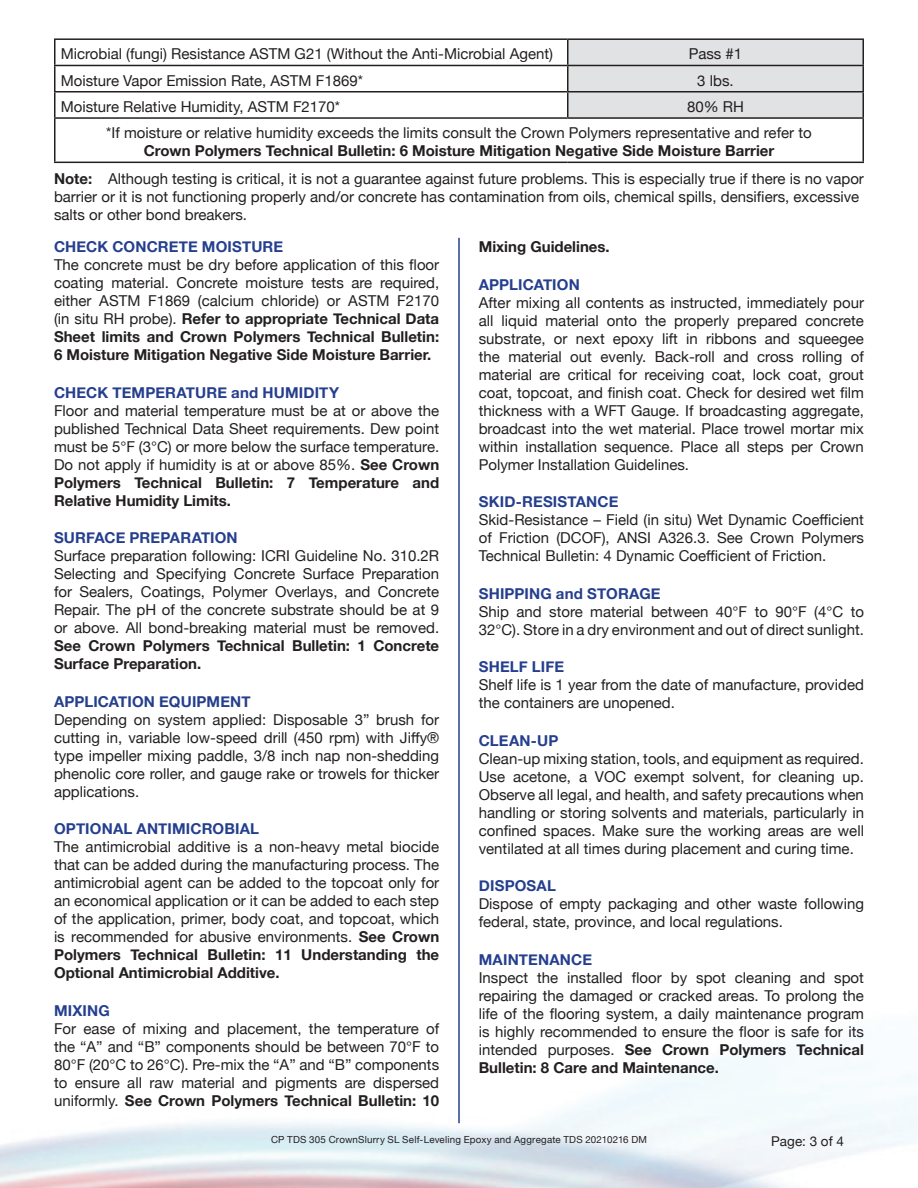
<style>
.page{position:relative;width:918px;height:1188px;background:#fff}
.page>*{position:absolute;margin:0;border:0;box-sizing:border-box;transform-origin:0 0}
.t1{font:15px/18px "Helvetica Neue";color:#231f20;text-align:justify}
.t2{font:700 15px "Helvetica Neue";letter-spacing:.01em;color:#253f8e}
.t3{font:700 15px/18px "Helvetica Neue";color:#231f20}
.t4{font:13.5px "Helvetica Neue";letter-spacing:.005em;color:#231f20}
.t5{font:9.75px "Helvetica Neue";letter-spacing:.02em;color:#231f20}
.s1{font-weight:700}
</style>
<div class="page">
<hr style="left:458px;top:238px;width:2px;height:885px;background:#253f8e">
<hr style="left:54px;top:38px;width:514px;height:2px;background:#231f20">
<hr style="left:54px;top:40px;width:2px;height:25px;background:#231f20">
<hr style="left:568px;top:38px;width:296px;height:2px;background:#231f20">
<hr style="left:862px;top:40px;width:2px;height:25px;background:#231f20">
<hr style="left:54px;top:65px;width:514px;height:1px;background:#231f20">
<hr style="left:54px;top:66px;width:2px;height:25px;background:#231f20">
<hr style="left:568px;top:65px;width:296px;height:1px;background:#231f20">
<hr style="left:862px;top:66px;width:2px;height:25px;background:#231f20">
<hr style="left:54px;top:91px;width:514px;height:2px;background:#231f20">
<hr style="left:54px;top:93px;width:2px;height:24px;background:#231f20">
<hr style="left:568px;top:91px;width:296px;height:2px;background:#231f20">
<svg style="left:567px;top:39px;width:296px;height:78px;background:#d6d6d8"></svg>
<hr style="left:862px;top:93px;width:2px;height:24px;background:#231f20">
<hr style="left:54px;top:117px;width:514px;height:2px;background:#231f20">
<hr style="left:54px;top:119px;width:2px;height:43px;background:#231f20">
<hr style="left:568px;top:117px;width:296px;height:2px;background:#231f20">
<hr style="left:862px;top:119px;width:2px;height:43px;background:#231f20">
<hr style="left:54px;top:162px;width:514px;height:1px;background:#231f20">
<hr style="left:568px;top:162px;width:296px;height:1px;background:#231f20">
<p class="t1" style="left:61px;top:46px;width:494px">Microbial (fungi) Resistance ASTM G21 (Without the Anti-Microbial Agent)</p>
<p class="t1" style="left:689px;top:46px;width:55px">Pass #1</p>
<p class="t1" style="left:61px;top:72px;width:304px">Moisture Vapor Emission Rate, ASTM F1869*</p>
<p class="t1" style="left:697px;top:72px;width:38px">3 lbs.</p>
<p class="t1" style="left:61px;top:99px;width:281px">Moisture Relative Humidity, ASTM F2170*</p>
<p class="t1" style="left:106px;top:94px;width:707px;line-height:26.2px;text-indent:581px">80% RH<br>*If moisture or relative humidity exceeds the limits consult the Crown Polymers representative and refer to</p>
<p class="t3" style="left:144px;top:142px;width:632px">Crown Polymers Technical Bulletin: 6 Moisture Mitigation Negative Side Moisture Barrier</p>
<p class="t1" style="left:54px;top:171px;width:811px;text-align:left"><span class="s1">Note:</span> Although testing is critical, it is not a guarantee against future problems. This is especially true if there is no vapor barrier or it is not functioning properly and/or concrete has contamination from oils, chemical spills, densifiers, excessive salts or other bond breakers.</p>
<p class="t2" style="left:54px;top:235px;width:231px">CHECK CONCRETE MOISTURE</p>
<p class="t1" style="left:54px;top:257px;width:387px">The concrete must be dry before application of this floor coating material. Concrete moisture tests are required, either ASTM F1869 (calcium chloride) or ASTM F2170 (in situ RH probe). <span class="s1">Refer to appropriate Technical Data Sheet limits and Crown Polymers Technical Bulletin:<br>6 Moisture Mitigation Negative Side Moisture Barrier.</span></p>
<p class="t2" style="left:54px;top:381px;width:287px">CHECK TEMPERATURE and HUMIDITY</p>
<p class="t1" style="left:54px;top:402px;width:387px">Floor and material temperature must be at or above the published Technical Data Sheet requirements. Dew point must be 5°F (3°C) or more below the surface temperature.<br>Do not apply if humidity is at or above 85%. <span class="s1">See Crown Polymers Technical Bulletin: 7 Temperature and Relative Humidity Limits.</span></p>
<p class="t2" style="left:54px;top:526px;width:185px">SURFACE PREPARATION</p>
<p class="t1" style="left:54px;top:548px;width:387px">Surface preparation following: ICRI Guideline No. 310.2R Selecting and Specifying Concrete Surface Preparation for Sealers, Coatings, Polymer Overlays, and Concrete Repair. The pH of the concrete substrate should be at 9 or above. All bond-breaking material must be removed.</p>
<p class="t3" style="left:54px;top:637px;width:387px">See Crown Polymers Technical Bulletin: 1 Concrete<br>Surface Preparation.</p>
<p class="t2" style="left:54px;top:690px;width:198px">APPLICATION EQUIPMENT</p>
<p class="t1" style="left:54px;top:711px;width:387px">Depending on system applied: Disposable 3” brush for cutting in, variable low-speed drill (450 rpm) with Jiffy® type impeller mixing paddle, 3/8 inch nap non-shedding phenolic core roller, and gauge rake or trowels for thicker applications.</p>
<p class="t2" style="left:54px;top:817px;width:207px">OPTIONAL ANTIMICROBIAL</p>
<p class="t1" style="left:54px;top:839px;width:387px">The antimicrobial additive is a non-heavy metal biocide that can be added during the manufacturing process. The antimicrobial agent can be added to the topcoat only for an economical application or it can be added to each step of the application, primer, body coat, and topcoat, which is recommended for abusive environments. <span class="s1">See Crown Polymers Technical Bulletin: 11 Understanding the Optional Antimicrobial Additive.</span></p>
<p class="t2" style="left:54px;top:999px;width:57px">MIXING</p>
<p class="t1" style="left:54px;top:1020px;width:387px">For ease of mixing and placement, the temperature of the “A” and “B” components should be between 70°F to 80°F (20°C to 26°C). Pre-mix the “A” and “B” components to ensure all raw material and pigments are dispersed uniformly. <span class="s1">See Crown Polymers Technical Bulletin: 10</span></p>
<p class="t3" style="left:479px;top:238px;width:133px">Mixing Guidelines.</p>
<p class="t2" style="left:479px;top:273px;width:103px">APPLICATION</p>
<p class="t1" style="left:479px;top:294px;width:387px">After mixing all contents as instructed, immediately pour all liquid material onto the properly prepared concrete substrate, or next epoxy lift in ribbons and squeegee the material out evenly. Back-roll and cross rolling of material are critical for receiving coat, lock coat, grout coat, topcoat, and finish coat. Check for desired wet film thickness with a WFT Gauge. If broadcasting aggregate, broadcast into the wet material. Place trowel mortar mix within installation sequence. Place all steps per Crown Polymer Installation Guidelines.</p>
<p class="t2" style="left:479px;top:490px;width:141px">SKID-RESISTANCE</p>
<p class="t1" style="left:479px;top:512px;width:387px">Skid-Resistance – Field (in situ) Wet Dynamic Coefficient of Friction (DCOF), ANSI A326.3. See Crown Polymers Technical Bulletin: 4 Dynamic Coefficient of Friction.</p>
<p class="t2" style="left:479px;top:582px;width:183px">SHIPPING and STORAGE</p>
<p class="t1" style="left:479px;top:603px;width:387px">Ship and store material between 40°F to 90°F (4°C to<br>32°C). Store in a dry environment and out of direct sunlight.</p>
<p class="t2" style="left:479px;top:655px;width:87px">SHELF LIFE</p>
<p class="t1" style="left:479px;top:677px;width:387px">Shelf life is 1 year from the date of manufacture, provided the containers are unopened.</p>
<p class="t2" style="left:479px;top:729px;width:81px">CLEAN-UP</p>
<p class="t1" style="left:479px;top:750px;width:387px">Clean-up mixing station, tools, and equipment as required.<br>Use acetone, a VOC exempt solvent, for cleaning up.<br>Observe all legal, and health, and safety precautions when handling or storing solvents and materials, particularly in confined spaces. Make sure the working areas are well ventilated at all times during placement and curing time.</p>
<p class="t2" style="left:479px;top:874px;width:79px">DISPOSAL</p>
<p class="t1" style="left:479px;top:896px;width:387px">Dispose of empty packaging and other waste following federal, state, province, and local regulations.</p>
<p class="t2" style="left:479px;top:948px;width:115px">MAINTENANCE</p>
<p class="t1" style="left:479px;top:969px;width:387px">Inspect the installed floor by spot cleaning and spot repairing the damaged or cracked areas. To prolong the life of the flooring system, a daily maintenance program is highly recommended to ensure the floor is safe for its intended purposes. <span class="s1">See Crown Polymers Technical Bulletin: 8 Care and Maintenance.</span></p>
<p class="t5" style="left:271px;top:1133px;width:377px">CP TDS 305 CrownSlurry SL Self-Leveling Epoxy and Aggregate TDS 20210216 DM</p>
<p class="t4" style="left:771px;top:1132px;width:74px">Page: 3 of 4</p>
</div>
